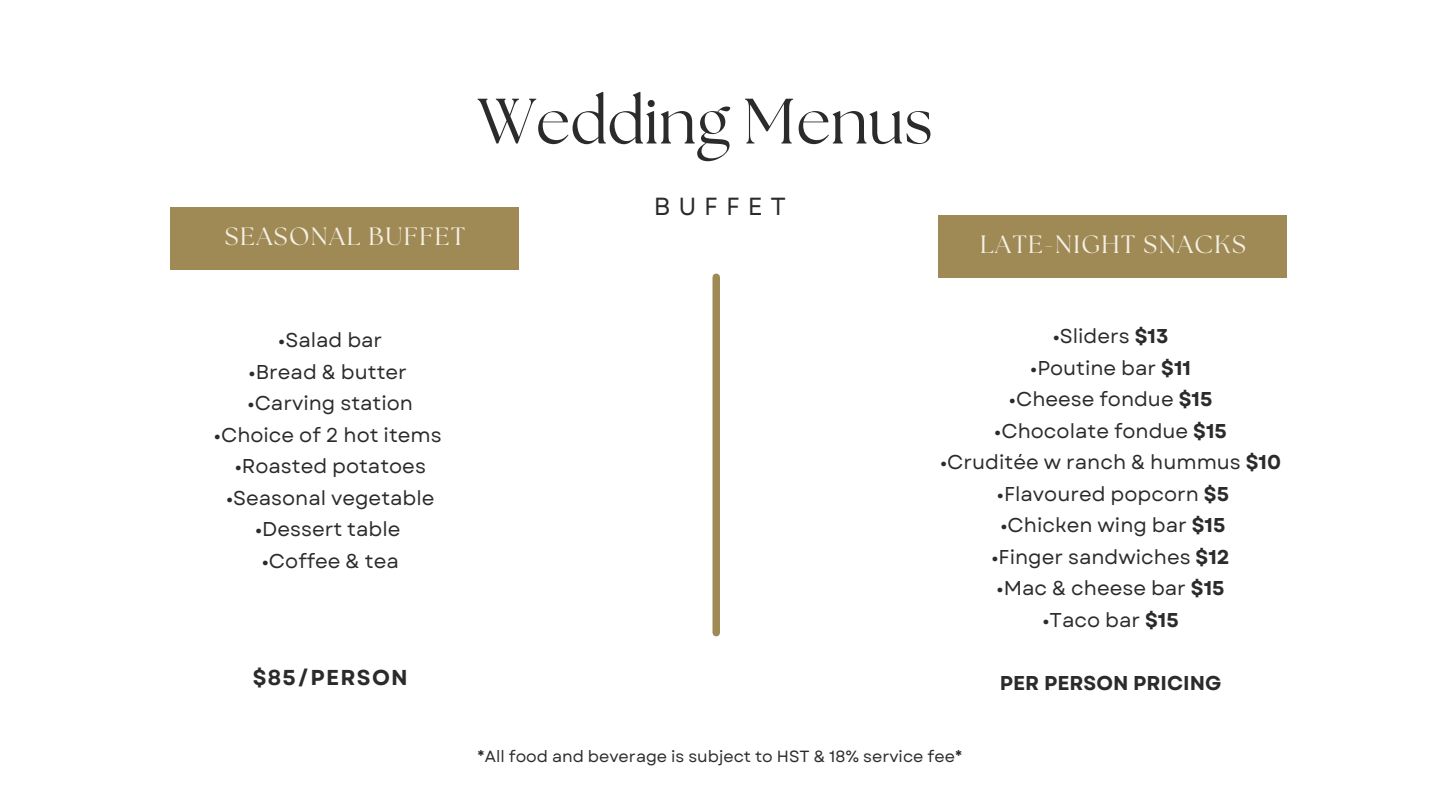
<style>
.page{position:relative;width:1440px;height:810px;background:#fff}
.page>*{position:absolute;margin:0;border:0;box-sizing:border-box;transform-origin:0 0}
.t1{font:64px "The Seasons";color:#2b2b2b}
.t2{font:25px "The Seasons";letter-spacing:.06em;color:#f4f0e5}
.t3{font:24.7px "Garet";letter-spacing:.32em;color:#2b2b2b}
.t4{font:700 21.5px "Garet";letter-spacing:.06em;color:#2b2b2b}
.t5{font:20px "Garet";color:#2b2b2b}
.t6{font:700 20px "Garet";color:#2b2b2b}
.t7{font:16.2px "Garet";color:#2b2b2b}
.s1{font-weight:700}
</style>
<div class="page">
<div style="left:712px;top:277px;width:8px;height:356px;background:#9f8a56"></div>
<div style="left:939px;top:215px;width:348px;height:62px;background:#9f8a56"></div>
<div style="left:171px;top:207px;width:348px;height:63px;background:#9f8a56"></div>
<h2 class="t1" style="left:478px;top:92px;width:456px">Wedding Menus</h2>
<p class="t2" style="left:225px;top:225px;width:242px">SEASONAL BUFFET</p>
<h3 class="t5" style="left:278px;top:326px;width:106px">•Salad bar</h3>
<h3 class="t5" style="left:249px;top:357px;width:160px">•Bread &amp; butter</h3>
<h3 class="t5" style="left:248px;top:389px;width:167px">•Carving station</h3>
<h3 class="t5" style="left:214px;top:420px;width:229px">•Choice of 2 hot items</h3>
<h3 class="t5" style="left:235px;top:452px;width:193px">•Roasted potatoes</h3>
<h3 class="t5" style="left:226px;top:483px;width:210px">•Seasonal vegetable</h3>
<h3 class="t5" style="left:255px;top:515px;width:147px">•Dessert table</h3>
<h3 class="t5" style="left:262px;top:546px;width:138px">•Coffee &amp; tea</h3>
<h2 class="t3" style="left:654px;top:189px;width:134px">BUFFET</h2>
<h1 class="t2" style="left:980px;top:233px;width:267px">LATE-NIGHT SNACKS</h1>
<h2 class="t5" style="left:1053px;top:322px;width:117px">•Sliders <span class="s1">$13</span></h2>
<h2 class="t5" style="left:1030px;top:353px;width:162px">•Poutine bar <span class="s1">$11</span></h2>
<h2 class="t5" style="left:1009px;top:385px;width:205px">•Cheese fondue <span class="s1">$15</span></h2>
<h2 class="t5" style="left:994px;top:416px;width:234px">•Chocolate fondue <span class="s1">$15</span></h2>
<h2 class="t5" style="left:940px;top:448px;width:343px">•Cruditée w ranch &amp; hummus <span class="s1">$10</span></h2>
<h2 class="t5" style="left:997px;top:479px;width:234px">•Flavoured popcorn <span class="s1">$5</span></h2>
<h2 class="t5" style="left:1000px;top:511px;width:227px">•Chicken wing bar <span class="s1">$15</span></h2>
<h2 class="t5" style="left:992px;top:542px;width:240px">•Finger sandwiches <span class="s1">$12</span></h2>
<h2 class="t5" style="left:997px;top:574px;width:230px">•Mac &amp; cheese bar <span class="s1">$15</span></h2>
<h2 class="t5" style="left:1042px;top:605px;width:138px">•Taco bar <span class="s1">$15</span></h2>
<h4 class="t4" style="left:253px;top:662px;width:157px">$85/PERSON</h4>
<p class="t6" style="left:1000px;top:668px;width:223px">PER PERSON PRICING</p>
<h4 class="t7" style="left:477px;top:745px;width:487px">*All food and beverage is subject to HST &amp; 18% service fee*</h4>
</div>
